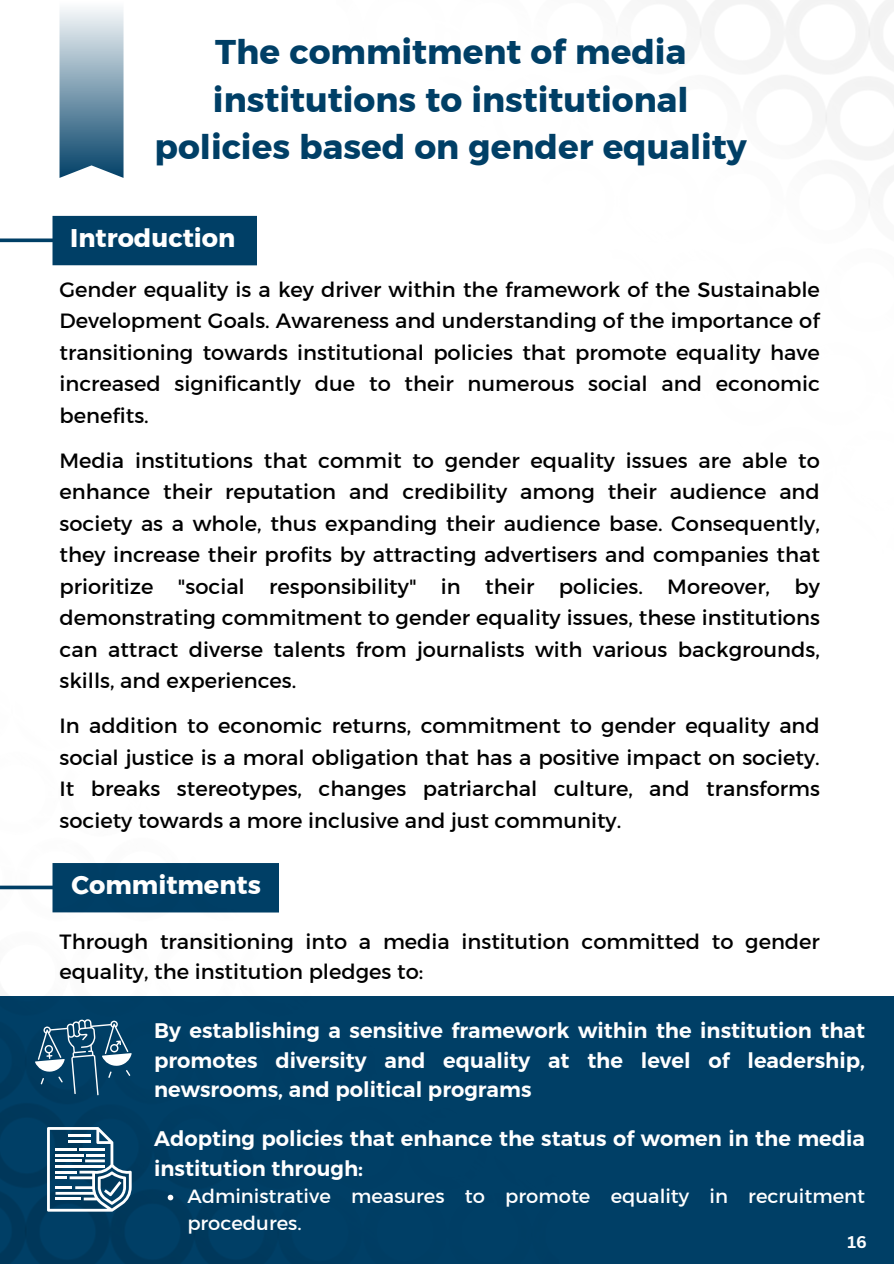
<style>
.page{position:relative;width:894px;height:1264px;background:#fff}
.page>*{position:absolute;margin:0;border:0;box-sizing:border-box;transform-origin:0 0}
.t1{font:34.2px/47.5px "Kief Montaser Bold";color:#003f66;text-align:center}
.t2{font:25.5px "Kief Montaser Bold";color:#fff}
.t3{font:21px/31.5px "Kief Montaser Regular";color:#000;text-align:justify}
.t4{font:700 21px/29.2px "Kief Montaser Semi";color:#fff;text-align:justify}
.t5{font:19.5px/27px "Kief Montaser Regular";color:#fff}
.t6{font:700 16.5px "Canva Sans";color:#fff}
</style>
<div class="page">
<svg style="left:0;top:238px;width:55px;height:28px"></svg>
<div style="left:52px;top:216px;width:227px;height:49px;background:#003f66"></div>
<div style="left:257px;top:207px;width:174px;height:62px;background:#fff"></div>
<svg style="left:59px;top:8px;width:64px;height:170px;background:#86a4b6"></svg>
<div style="left:0;top:996px;width:893px;height:267px;background:#003f66"></div>
<img style="left:0;top:863px;width:279px;height:400px">
<svg style="left:35px;top:1019px;width:97px;height:76px"></svg>
<svg style="left:47px;top:1126px;width:84px;height:85px"></svg>
<hr style="left:55px;top:1197px;width:26px;height:3px;background:#fff">
<svg style="left:168px;top:1194px;width:5px;height:6px"></svg>
<h1 class="t1" style="left:154px;top:28px;width:593px">The commitment of media institutions to institutional policies based on gender equality</h1>
<p class="t2" style="left:70px;top:222px;width:166px">Introduction</p>
<p class="t3" style="left:59px;top:273px;width:761px">Gender equality is a key driver within the framework of the Sustainable Development Goals. Awareness and understanding of the importance of transitioning towards institutional policies that promote equality have increased significantly due to their numerous social and economic benefits.</p>
<p class="t3" style="left:59px;top:444px;width:761px">Media institutions that commit to gender equality issues are able to enhance their reputation and credibility among their audience and society as a whole, thus expanding their audience base. Consequently, they increase their profits by attracting advertisers and companies that prioritize "social responsibility" in their policies. Moreover, by demonstrating commitment to gender equality issues, these institutions can attract diverse talents from journalists with various backgrounds, skills, and experiences.</p>
<p class="t3" style="left:59px;top:710px;width:761px">In addition to economic returns, commitment to gender equality and social justice is a moral obligation that has a positive impact on society.<br>It breaks stereotypes, changes patriarchal culture, and transforms society towards a more inclusive and just community.</p>
<p class="t2" style="left:71px;top:869px;width:191px">Commitments</p>
<p class="t3" style="left:59px;top:927px;width:761px;line-height:29.2px">Through transitioning into a media institution committed to gender equality, the institution pledges to:</p>
<p class="t4" style="left:154px;top:1016px;width:712px">By establishing a sensitive framework within the institution that promotes diversity and equality at the level of leadership, newsrooms, and political programs</p>
<p class="t4" style="left:154px;top:1124px;width:712px">Adopting policies that enhance the status of women in the media institution through:</p>
<p class="t5" style="left:187px;top:1182px;width:679px">Administrative measures to promote equality in recruitment procedures.</p>
<p class="t6" style="left:847px;top:1230px;width:21px">16</p>
</div>
